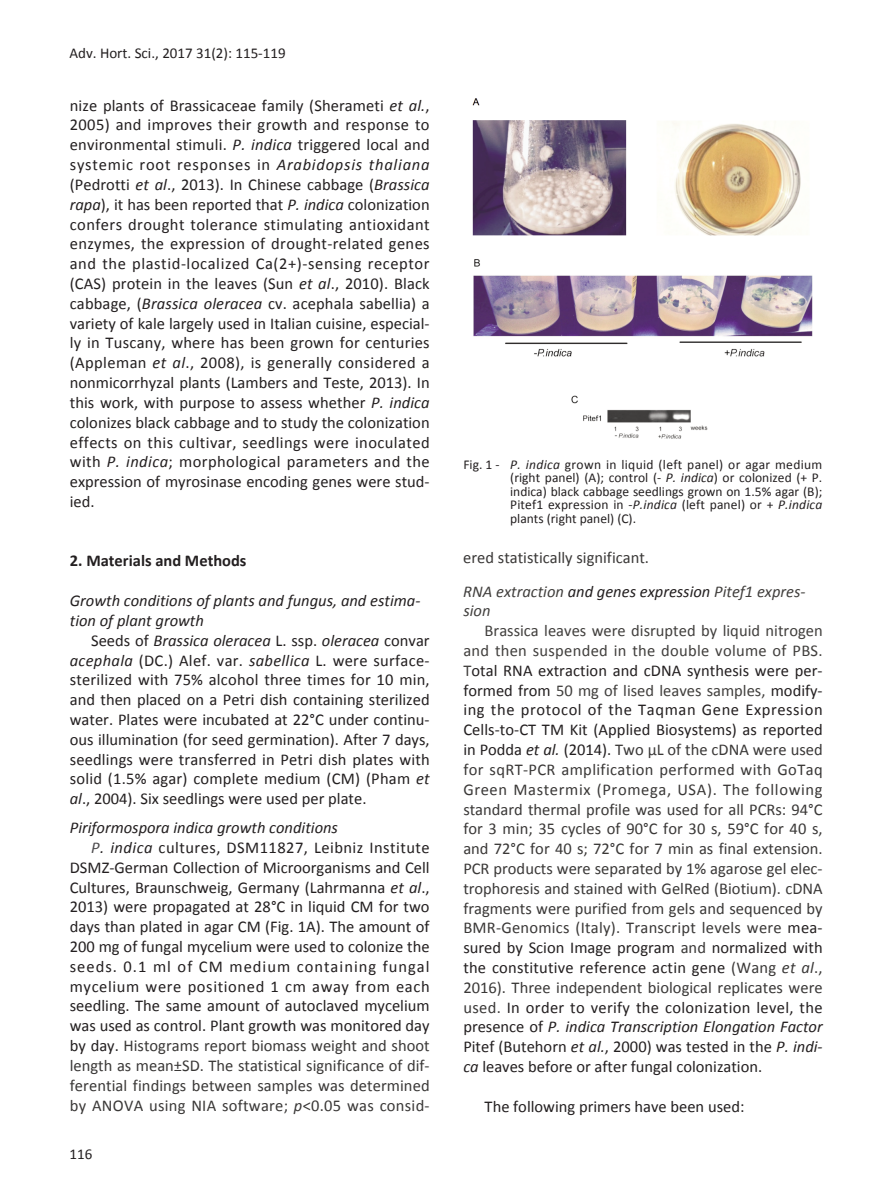
<style>
.page{position:relative;width:893px;height:1191px;background:#fff}
.page>*{position:absolute;margin:0;border:0;box-sizing:border-box;transform-origin:0 0}
.t1{font:16.5px/19.8px "Calibri";color:#231f20;text-align:justify}
.t2{font:16.5px/19.8px "Calibri";color:#3a3837}
.t3{font:italic 16.5px/19.8px "Calibri";color:#231f20}
.t4{font:16.5px "Calibri";letter-spacing:.03em;color:#231f20}
.t5{font:16.5px "Calibri";letter-spacing:.06em;color:#231f20}
.t6{font:16.5px "Calibri";letter-spacing:.035em;color:#231f20}
.t7{font:700 16.5px "Calibri";color:#231f20}
.t8{font:italic 16.5px "Calibri";color:#413f3d}
.t9{font:15px "Calibri";color:#231f20}
.t10{font:13.5px/13.5px "Calibri";letter-spacing:.01em;color:#231f20;text-align:justify}
.s1{font-style:italic}
.s2{font-style:italic;color:#4d4b4e}
.s3{color:#231f20}
.s4{font-style:italic;color:#413f3d}
.s5{font-style:italic;color:#231f20}
.s6{color:#413f3d}
</style>
<div class="page">
<img style="left:472px;top:98px;width:341px;height:341px">
<p class="t9" style="left:70px;top:47px;width:218px">Adv. Hort. Sci., 2017 31(2): 115-119</p>
<p class="t1" style="left:70px;top:97px;width:361px">nize plants of Brassicaceae family (Sherameti <span class="s1">et al.</span>, 2005) and improves their growth and response to environmental stimuli. <span class="s1">P. indica</span> triggered local and systemic root responses in <span class="s1">Arabidopsis thaliana </span>(Pedrotti <span class="s1">et al</span>., 2013). In Chinese cabbage (<span class="s1">Brassica rapa</span>), it has been reported that <span class="s1">P. indica</span> colonization confers drought tolerance stimulating antioxidant enzymes, the expression of drought-related genes and the plastid-localized Ca(2+)-sensing receptor (CAS) protein in the leaves (Sun <span class="s1">et al</span>., 2010). Black cabbage, (<span class="s1">Brassica oleracea</span> cv. acephala sabellia) a variety of kale largely used in Italian cuisine, especial&shy;ly in Tuscany, where has been grown for centuries (Appleman <span class="s1">et al</span>., 2008), is generally considered a nonmicorrhyzal plants (Lambers and Teste, 2013). In this work, with purpose to assess whether <span class="s1">P. indica </span>colonizes black cabbage and to study the colonization effects on this cultivar, seedlings were inoculated with <span class="s1">P. indica</span>; morphological parameters and the expression of myrosinase encoding genes were stud&shy;ied.</p>
<p class="t7" style="left:70px;top:554px;width:178px">2. Materials and Methods</p>
<p class="t3" style="left:70px;top:592px;width:352px">Growth conditions of plants and fungus, and estima&shy;tion of plant growth</p>
<p class="t1" style="left:70px;top:631px;width:361px;text-indent:21px">Seeds of <span class="s1">Brassica oleracea</span> L. ssp. <span class="s1">oleracea</span> convar <span class="s1">acephala</span> (DC.) Alef. var. <span class="s1">sabellica</span> L. were surface&shy;sterilized with 75% alcohol three times for 10 min, and then placed on a Petri dish containing sterilized water. Plates were incubated at 22°C under continu&shy;ous illumination (for seed germination). After 7 days, seedlings were transferred in Petri dish plates with solid (1.5% agar) complete medium (CM) (Pham <span class="s1">et al</span>., 2004). Six seedlings were used per plate.</p>
<p class="t3" style="left:70px;top:819px;width:270px">Piriformospora indica growth conditions</p>
<p class="t4" style="left:91px;top:840px;width:340px"><span class="s2">P</span><span class="s1">. indica</span> cultures, DSM11827, Leibniz Institute</p>
<p class="t1" style="left:70px;top:858px;width:361px">DSMZ-German Collection of Microorganisms and Cell</p>
<p class="t1" style="left:70px;top:878px;width:361px">Cultures, Braunschweig, Germany (Lahrmanna <span class="s1">et al</span>.,</p>
<p class="t1" style="left:70px;top:898px;width:361px">2013) were propagated at 28°C in liquid CM for two</p>
<p class="t1" style="left:70px;top:918px;width:361px">days than plated in agar CM (Fig. 1A). The amount of</p>
<p class="t1" style="left:70px;top:938px;width:361px">200 mg of fungal mycelium were used to colonize the</p>
<p class="t5" style="left:70px;top:959px;width:361px">seeds. 0.1 ml of CM medium containing fungal</p>
<p class="t6" style="left:70px;top:979px;width:361px">mycelium were positioned 1 cm away from each</p>
<p class="t1" style="left:70px;top:997px;width:361px">seedling. The same amount of autoclaved mycelium</p>
<p class="t1" style="left:70px;top:1017px;width:361px">was used as control. Plant growth was monitored day</p>
<p class="t2" style="left:70px;top:1037px;width:361px"><span class="s3">by day.</span> Histograms report biomass weight and shoot</p>
<p class="t2" style="left:70px;top:1056px;width:361px">length as mean±SD. The statistical significance of dif-</p>
<p class="t2" style="left:70px;top:1076px;width:361px">ferential findings between samples was determined</p>
<p class="t2" style="left:70px;top:1096px;width:361px">by ANOVA using NIA software; <span class="s1">p</span>&lt;0.05 was consid-</p>
<p class="t9" style="left:70px;top:1147px;width:24px">116</p>
<p class="t10" style="left:510px;top:458px;width:314px;text-indent:-47px">Fig. 1 - <span class="s1">P. indica</span> grown in liquid (left panel) or agar medium (right panel) (A); control (- <span class="s1">P. indica</span>) or colonized (+ P. indica) black cabbage seedlings grown on 1.5% agar (B); Pitef1 expression in -<span class="s1">P.indica</span> (left panel) or + <span class="s1">P.indica </span>plants (right panel) (C).</p>
<p class="t2" style="left:463px;top:542px;width:344px;line-height:33.5px">ered statistically significant.<br><span class="s4">RNA extraction</span> <span class="s5">and genes expression</span> <span class="s4">Pitef1 expres-</span></p>
<p class="t8" style="left:463px;top:604px;width:29px">sion</p>
<p class="t2" style="left:463px;top:622px;width:361px;text-align:justify;text-indent:21px"><span class="s6">Brassica leaves were disrupted by liquid nitrogen and then suspended in the double volume of PBS.<br>T</span><span class="s3">otal RNA extraction and cDNA synthesis were per&shy;formed from</span> <span class="s6">50 mg of lised leaves samples,</span> <span class="s3">modify&shy;ing the protocol of the Taqman Gene Expression Cells-to-CT TM Kit (Applied Biosystems) as reported in Podda</span> <span class="s5">et al.</span> <span class="s3">(2014).</span> Two μL of the cDNA were used for sqRT-PCR amplification performed with GoTaq Green Mastermix (Promega, USA). The following standard thermal profile was used for all PCRs: 94°C for 3 min; 35 cycles of 90°C for 30 s, 59°C for 40 s, and 72°C for 40 s; 72°C for 7 min as final extension.<br>PCR products were separated by 1% agarose gel elec&shy;trophoresis and stained with GelRed (Biotium). cDNA fragments were purified from gels and sequenced by BMR-Genomics (Italy). Transcript levels were <span class="s3">mea&shy;sured by Scion Image program</span> and <span class="s3">normalized with the constitutive reference actin gene</span> (Wang <span class="s1">et al</span>., 2016). Three independent biological replicates were used. <span class="s3">In order to verify the colonization level, the presence of</span> <span class="s5">P. indica Transcription Elongation Factor </span><span class="s3">Pitef (Butehorn</span> <span class="s5">et al.</span><span class="s3">, 2000) was tested in the</span> <span class="s5">P. indi&shy;ca</span> <span class="s3">leaves before or after fungal colonization.</span></p>
<p class="t1" style="left:485px;top:1097px;width:261px">The following primers have been used:</p>
</div>
